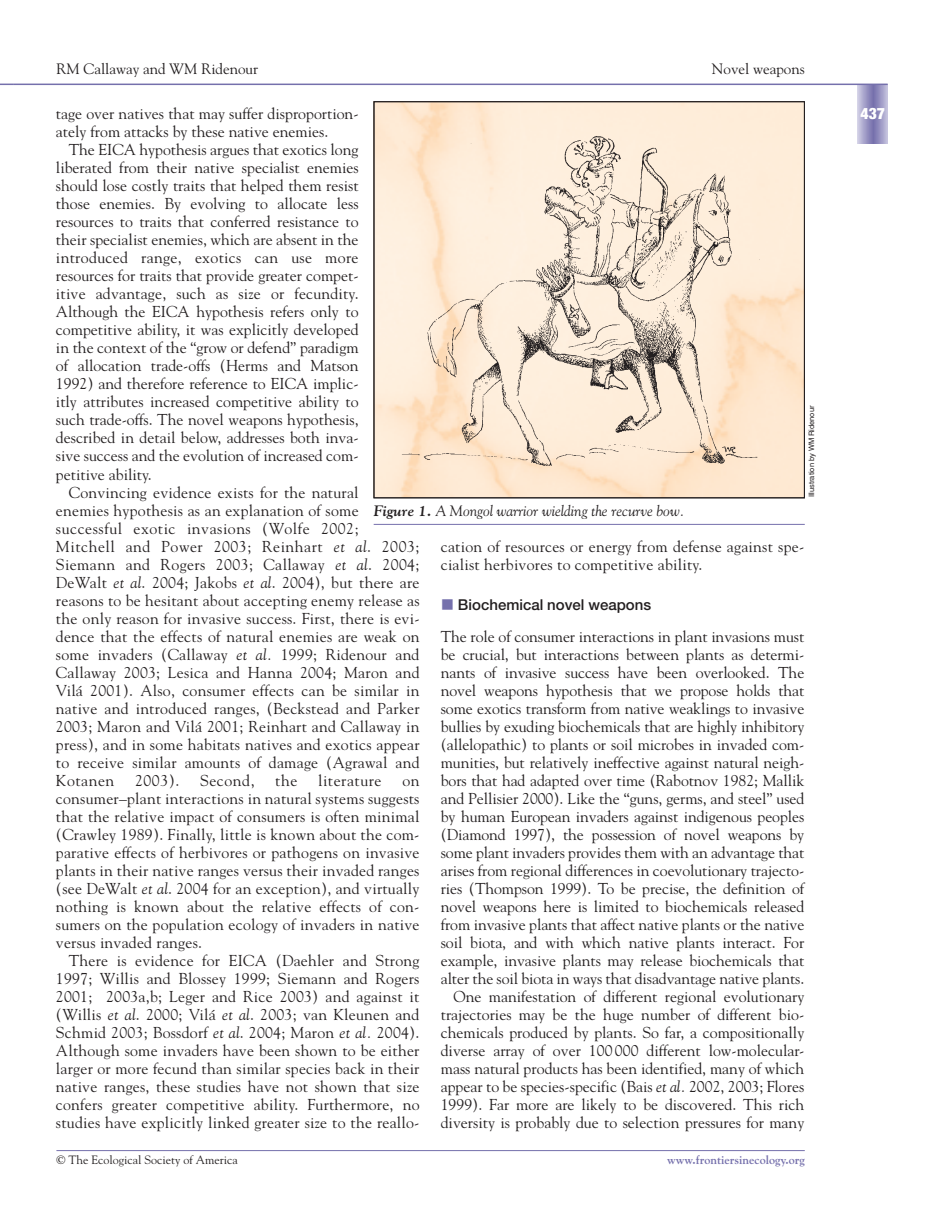
<style>
.page{position:relative;width:945px;height:1217px;background:#fff}
.page>*{position:absolute;margin:0;border:0;box-sizing:border-box;transform-origin:0 0}
.t1{font:15.75px/18px "Goudy";color:#231f20}
.t2{font:15.75px "Goudy";letter-spacing:.035em;color:#231f20}
.t3{font:900 condensed 15.75px "Helvetica Neue";color:#fff}
.t4{font:italic 15px "Goudy";color:#231f20}
.t5{font:15px "Goudy";color:#231f20}
.t6{font:500 15px "Helvetica Neue";color:#231f20}
.t7{font:12px "Goudy";color:#231f20}
.t8{font:700 12px "Goudy";color:#7570ac}
.t9{font:7.5px "Helvetica";color:#231f20}
.s1{font-style:italic}
.s2{font-weight:700}
</style>
<div class="page">
<svg style="left:858px;top:85px;width:30px;height:59px;background:#9e9ac6"></svg>
<hr style="left:14px;top:84px;width:874px;height:1px;background:#7570ac">
<hr style="left:56px;top:1150px;width:749px;height:1px;background:#7570ac">
<hr style="left:374px;top:524px;width:431px;height:1px;background:#7570ac">
<img style="left:376px;top:103px;width:421px;height:393px">
<svg style="left:0;top:84px;width:14px;height:1px"></svg>
<p class="t5" style="left:56px;top:62px;width:203px">RM Callaway and WM Ridenour</p>
<p class="t5" style="left:712px;top:62px;width:94px">Novel weapons</p>
<p class="t1" style="left:56px;top:106px;width:304px">tage over natives that may suffer disproportion&shy;ately from attacks by these native enemies.</p>
<p class="t1" style="left:56px;top:142px;width:304px;text-align:justify;text-indent:13px">The EICA hypothesis argues that exotics long liberated from their native specialist enemies should lose costly traits that helped them resist those enemies. By evolving to allocate less resources to traits that conferred resistance to their specialist enemies, which are absent in the introduced range, exotics can use more resources for traits that provide greater compet&shy;itive advantage, such as size or fecundity.<br>Although the EICA hypothesis refers only to competitive ability, it was explicitly developed in the context of the “grow or defend” paradigm of allocation trade-offs (Herms and Matson 1992) and therefore reference to EICA implic&shy;itly attributes increased competitive ability to such trade-offs. The novel weapons hypothesis, described in detail below, addresses both inva&shy;sive success and the evolution of increased com&shy;petitive ability.</p>
<p class="t1" style="left:56px;top:484px;width:365px;text-indent:13px">Convincing evidence exists for the natural<br>enemies hypothesis as an explanation of some successful exotic invasions (Wolfe 2002; Mitchell and Power 2003; Reinhart <span class="s1">et al</span>. 2003; Siemann and Rogers 2003; Callaway <span class="s1">et al</span>. 2004; DeWalt <span class="s1">et al</span>. 2004; Jakobs <span class="s1">et al</span>. 2004), but there are reasons to be hesitant about accepting enemy release as the only reason for invasive success. First, there is evi&shy;dence that the effects of natural enemies are weak on some invaders (Callaway <span class="s1">et al.</span> 1999; Ridenour and Callaway 2003; Lesica and Hanna 2004; Maron and Vilá 2001). Also, consumer effects can be similar in native and introduced ranges, (Beckstead and Parker 2003; Maron and Vilá 2001; Reinhart and Callaway in press), and in some habitats natives and exotics appear to receive similar amounts of damage (Agrawal and Kotanen</p>
<p class="t9" style="left:809px;top:497px;width:93px;rotate:-90deg">Illustration by WM Ridenour</p>
<p class="t4" style="left:374px;top:504px;width:312px"><span class="s2">Figure 1.</span> A Mongol warrior wielding the recurve bow.</p>
<p class="t1" style="left:441px;top:538px;width:365px">cation of resources or energy from defense against spe&shy;cialist herbivores to competitive ability.</p>
<p class="t6" style="left:458px;top:599px;width:195px">Biochemical novel weapons</p>
<p class="t1" style="left:441px;top:628px;width:365px;text-align:right">The role of consumer interactions in plant invasions must be crucial, but interactions between plants as determi&shy;nants of invasive success have been overlooked. The novel weapons hypothesis that we propose holds that some exotics transform from native weaklings to invasive bullies by exuding biochemicals that are highly inhibitory (allelopathic) to plants or soil microbes in invaded com&shy;munities, but relatively ineffective against natural neigh&shy;bors that had adapted over time (Rabotnov 1982; Mallik and Pellisier 2000). Like the “guns, germs, and steel” used by human European invaders against indigenous peoples (Diamond 1997), the possession of novel weapons by some plant invaders provides them with an advantage that arises from regional differences in coevolutionary trajecto&shy;ries (Thompson 1999). To be precise, the definition of novel weapons here is limited to biochemicals released from invasive plants that affect native plants or the native soil biota, and with which native plants interact. For example, invasive plants may release biochemicals that alter the soil biota in ways that disadvantage native plants.<br>One manifestation of different regional evolutionary trajectories may be the huge number of different bio&shy;chemicals produced by plants. So far, a compositionally diverse array of over 100 000 different low-molecular&shy;mass natural products has been identified, many of which appear to be species-specific (Bais <span class="s1">et al.</span> 2002, 2003; Flores 1999). Far more are likely to be discovered. This rich diversity is probably due to selection pressures for many</p>
<p class="t1" style="left:135px;top:772px;width:46px">2003).</p>
<p class="t1" style="left:200px;top:772px;width:56px">Second,</p>
<p class="t1" style="left:275px;top:772px;width:24px">the</p>
<p class="t2" style="left:318px;top:774px;width:65px">literature</p>
<p class="t1" style="left:56px;top:772px;width:365px;text-align:justify;text-indent:346px">on consumer–plant interactions in natural systems suggests that the relative impact of consumers is often minimal (Crawley 1989). Finally, little is known about the com&shy;parative effects of herbivores or pathogens on invasive plants in their native ranges versus their invaded ranges (see DeWalt <span class="s1">et al</span>. 2004 for an exception), and virtually nothing is known about the relative effects of con&shy;sumers on the population ecology of invaders in native versus invaded ranges.</p>
<p class="t1" style="left:56px;top:952px;width:365px;text-align:justify;text-indent:13px">There is evidence for EICA (Daehler and Strong 1997; Willis and Blossey 1999; Siemann and Rogers 2001; 2003a,b; Leger and Rice 2003) and against it (Willis <span class="s1">et al</span>. 2000; Vilá <span class="s1">et al</span>. 2003; van Kleunen and Schmid 2003; Bossdorf <span class="s1">et al</span>. 2004; Maron <span class="s1">et al.</span> 2004).<br>Although some invaders have been shown to be either larger or more fecund than similar species back in their native ranges, these studies have not shown that size confers greater competitive ability. Furthermore, no studies have explicitly linked greater size to the reallo-</p>
<p class="t7" style="left:56px;top:1155px;width:183px">© The Ecological Society of America</p>
<p class="t8" style="left:667px;top:1155px;width:139px">www.frontiersinecology.org</p>
<p class="t3" style="left:861px;top:108px;width:26px">437</p>
</div>
